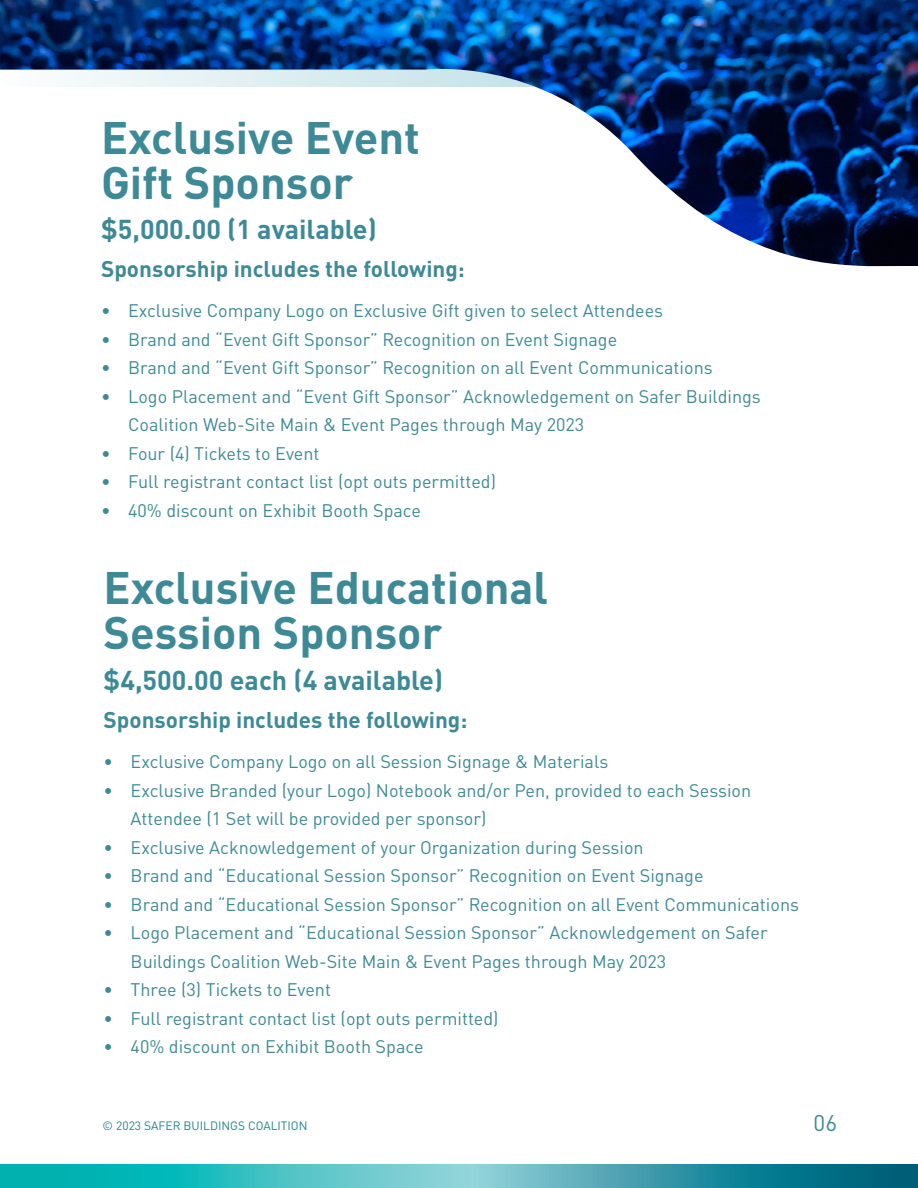
<style>
.page{position:relative;width:918px;height:1188px;background:#fff}
.page>*{position:absolute;margin:0;border:0;box-sizing:border-box;transform-origin:0 0}
.t1{font:700 45px/45px "DIN Pro";color:#3d8a96}
.t2{font:700 27px "DIN Pro";color:#3d8a96}
.t3{font:700 22.5px "DIN Pro";color:#3d8a96}
.t4{font:22.5px "DIN Pro";color:#3d8a96}
.t5{font:18px/28.5px "DIN Pro";color:#3d8a96}
.t6{font:12px "DIN Pro";color:#23838e}
</style>
<div class="page">
<img style="left:0;top:1165px;width:918px;height:23px">
<img style="left:0;top:0;width:918px;height:266px">
<h1 class="t1" style="left:101px;top:113px;width:321px">Exclusive Event<br>Gift Sponsor</h1>
<h2 class="t2" style="left:101px;top:211px;width:277px">$5,000.00 (1 available)</h2>
<p class="t3" style="left:101px;top:253px;width:365px">Sponsorship includes the following:</p>
<p class="t5" style="left:101px;top:295px;width:564px">• Exclusive Company Logo on Exclusive Gift given to select Attendees</p>
<p class="t5" style="left:101px;top:323px;width:518px">• Brand and “Event Gift Sponsor” Recognition on Event Signage</p>
<p class="t5" style="left:101px;top:352px;width:613px">• Brand and “Event Gift Sponsor” Recognition on all Event Communications</p>
<p class="t5" style="left:128px;top:380px;width:634px;text-indent:-27px">• Logo Placement and “Event Gift Sponsor” Acknowledgement on Safer Buildings<br>Coalition Web-Site Main &amp; Event Pages through May 2023</p>
<p class="t5" style="left:101px;top:437px;width:220px">• Four (4) Tickets to Event</p>
<p class="t5" style="left:101px;top:466px;width:396px">• Full registrant contact list (opt outs permitted)</p>
<p class="t5" style="left:101px;top:494px;width:321px">• 40% discount on Exhibit Booth Space</p>
<h1 class="t1" style="left:104px;top:564px;width:446px">Exclusive Educational<br>Session Sponsor</h1>
<h2 class="t2" style="left:104px;top:662px;width:341px">$4,500.00 each (4 available)</h2>
<p class="t3" style="left:104px;top:704px;width:365px">Sponsorship includes the following:</p>
<p class="t5" style="left:104px;top:746px;width:506px">• Exclusive Company Logo on all Session Signage &amp; Materials</p>
<p class="t5" style="left:131px;top:774px;width:622px;text-indent:-27px">• Exclusive Branded (your Logo) Notebook and/or Pen, provided to each Session<br>Attendee (1 Set will be provided per sponsor)</p>
<p class="t5" style="left:104px;top:831px;width:542px">• Exclusive Acknowledgement of your Organization during Session</p>
<p class="t5" style="left:104px;top:860px;width:601px">• Brand and “Educational Session Sponsor” Recognition on Event Signage</p>
<p class="t5" style="left:104px;top:888px;width:697px">• Brand and “Educational Session Sponsor” Recognition on all Event Communications</p>
<p class="t5" style="left:131px;top:917px;width:639px;text-indent:-27px">• Logo Placement and “Educational Session Sponsor” Acknowledgement on Safer<br>Buildings Coalition Web-Site Main &amp; Event Pages through May 2023</p>
<p class="t5" style="left:104px;top:974px;width:229px">• Three (3) Tickets to Event</p>
<p class="t5" style="left:104px;top:1002px;width:396px">• Full registrant contact list (opt outs permitted)</p>
<p class="t5" style="left:104px;top:1031px;width:321px">• 40% discount on Exhibit Booth Space</p>
<p class="t6" style="left:103px;top:1116px;width:206px">© 2023 SAFER BUILDINGS COALITION</p>
<p class="t4" style="left:814px;top:1105px;width:25px">06</p>
</div>
